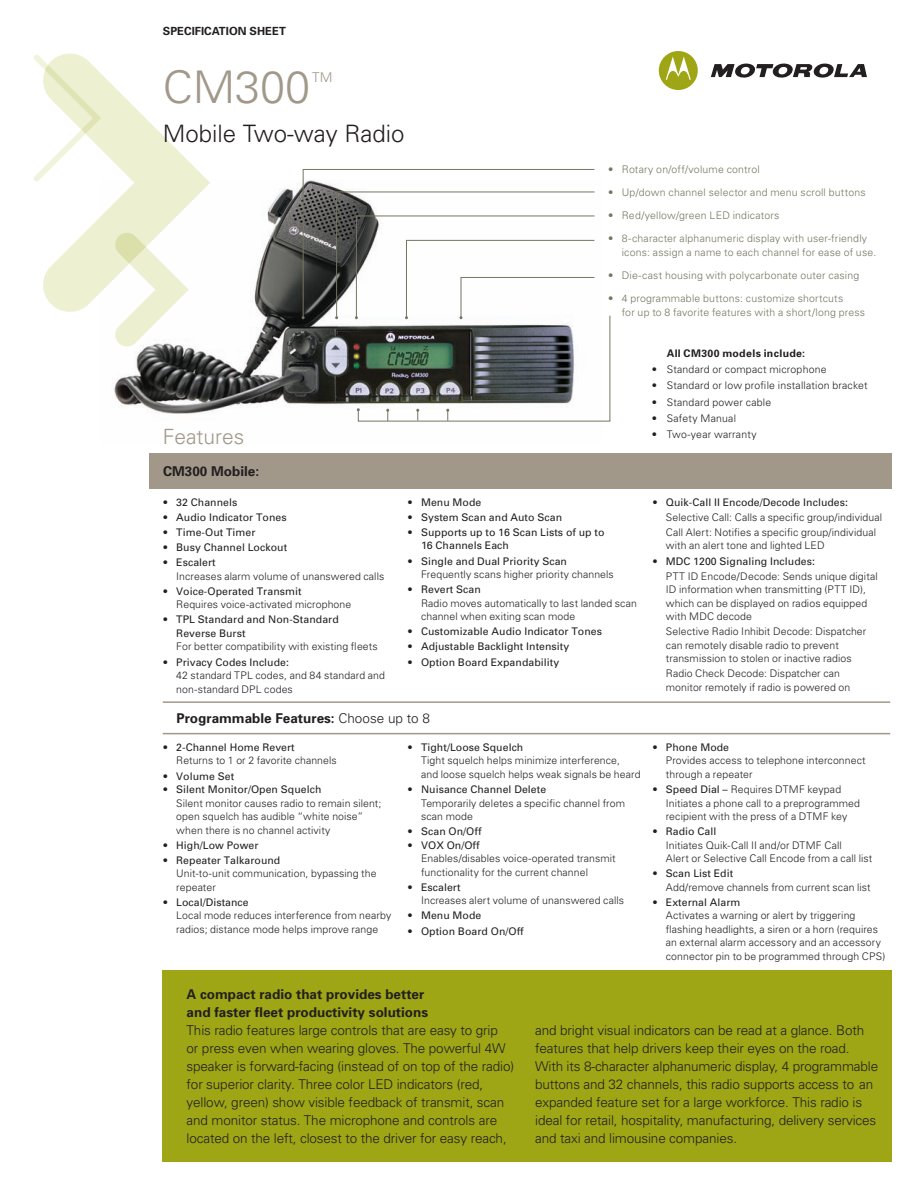
<style>
.page{position:relative;width:918px;height:1188px;background:#fff}
.page>*{position:absolute;margin:0;border:0;box-sizing:border-box;transform-origin:0 0}
.Product_name{font:300 45px "Univers";color:#a1988a}
.Subhead{font:300 24px "Univers";color:#231f20}
.Subtitle{font:300 21px "Univers";color:#a1988a}
.BODY_TIGHT{font:300 13.5px/18px "Univers";letter-spacing:-.01em;color:#231f20}
.BODY_BF{font:700 13.5px "Univers";color:#231f20}
.TM{font:300 13.5px "Univers";color:#a1988a}
.Specification_header{font:700 11.25px "Univers";color:#231f20}
.Listings_7_9_tight{font:300 10.5px/13.5px "Univers";letter-spacing:.01em;color:#231f20}
.Listings_7_9_tight-2{font:10.5px/13.5px "Univers";letter-spacing:.005em;color:#231f20}
.CALLOUTS{font:300 10.5px/13.5px "Univers";letter-spacing:.02em;color:#767561}
.Listings_7_9{font:300 10.5px "Univers";letter-spacing:.02em;color:#231f20}
._7_9_BF{font:700 10.5px "Univers";letter-spacing:.035em;color:#231f20}
.s1{font-weight:300}
.s2{font-weight:400}
</style>
<div class="page">
<div style="left:163px;top:970px;width:729px;height:192px;background:#9ea615"></div>
<svg style="left:659px;top:51px;width:39px;height:39px"></svg>
<svg style="left:711px;top:64px;width:156px;height:14px"></svg>
<div style="left:149px;top:453px;width:743px;height:36px;background:#a1988a"></div>
<hr style="left:163px;top:733px;width:727px;height:1px;background:#a1988a">
<hr style="left:163px;top:701px;width:727px;height:2px;background:#a1988a">
<img style="left:113px;top:183px;width:222px;height:231px">
<svg style="left:302px;top:169px;width:293px;height:149px"></svg>
<svg style="left:335px;top:191px;width:276px;height:231px"></svg>
<svg style="left:43px;top:53px;width:167px;height:260px"></svg>
<svg style="left:114px;top:232px;width:75px;height:116px"></svg>
<svg style="left:34px;top:55px;width:67px;height:127px"></svg>
<p class="Specification_header" style="left:163px;top:23px;width:124px">Specification sheet</p>
<p class="Product_name" style="left:163px;top:60px;width:149px">CM300</p>
<p class="Subhead" style="left:163px;top:119px;width:243px">Mobile Two-way Radio</p>
<p class="TM" style="left:312px;top:69px;width:22px">TM</p>
<p class="Subtitle" style="left:163px;top:424px;width:83px">Features</p>
<p class="BODY_BF" style="left:163px;top:462px;width:98px">CM300 Mobile:</p>
<p class="CALLOUTS" style="left:608px;top:162px;width:153px">• Rotary on/off/volume control</p>
<p class="CALLOUTS" style="left:608px;top:185px;width:259px">• Up/down channel selector and menu scroll buttons</p>
<p class="CALLOUTS" style="left:608px;top:208px;width:173px">• Red/yellow/green LED indicators</p>
<p class="CALLOUTS" style="left:622px;top:232px;width:256px;text-indent:-14px">• 8-character alphanumeric display with user-friendly icons: assign a name to each channel for ease of use.</p>
<p class="CALLOUTS" style="left:608px;top:268px;width:253px">• Die-cast housing with polycarbonate outer casing</p>
<p class="CALLOUTS" style="left:622px;top:292px;width:245px;text-indent:-14px">• 4 programmable buttons: customize shortcuts<br>for up to 8 favorite features with a short/long press</p>
<p class="_7_9_BF" style="left:667px;top:347px;width:140px">All CM300 models include:</p>
<p class="Listings_7_9" style="left:652px;top:363px;width:176px">• Standard or compact microphone</p>
<p class="Listings_7_9" style="left:652px;top:379px;width:217px">• Standard or low profile installation bracket</p>
<p class="Listings_7_9" style="left:652px;top:396px;width:121px">• Standard power cable</p>
<p class="Listings_7_9" style="left:652px;top:412px;width:86px">• Safety Manual</p>
<p class="Listings_7_9" style="left:652px;top:428px;width:106px">• Two-year warranty</p>
<p class="Listings_7_9_tight-2" style="left:163px;top:495px;width:76px"><span class="s1">•</span> 32 Channels</p>
<p class="Listings_7_9_tight-2" style="left:163px;top:510px;width:125px"><span class="s1">•</span> Audio Indicator Tones</p>
<p class="Listings_7_9_tight-2" style="left:163px;top:525px;width:94px"><span class="s1">•</span> Time-Out Timer</p>
<p class="Listings_7_9_tight-2" style="left:163px;top:540px;width:126px"><span class="s1">•</span> Busy Channel Lockout</p>
<p class="Listings_7_9_tight" style="left:176px;top:555px;width:210px;text-indent:-14px">• <span class="s2">Escalert<br></span>Increases alarm volume of unanswered calls</p>
<p class="Listings_7_9_tight" style="left:176px;top:584px;width:177px;text-indent:-14px">• <span class="s2">Voice-Operated Transmit<br></span>Requires voice-activated microphone</p>
<p class="Listings_7_9_tight" style="left:176px;top:613px;width:203px;text-indent:-14px">• <span class="s2">TPL Standard and Non-Standard<br>Reverse Burst<br></span>For better compatibility with existing fleets</p>
<p class="Listings_7_9_tight" style="left:176px;top:655px;width:210px;text-indent:-14px">• <span class="s2">Privacy Codes Include:<br></span>42 standard TPL codes, and 84 standard and non-standard DPL codes</p>
<p class="Listings_7_9_tight-2" style="left:408px;top:495px;width:75px"><span class="s1">•</span> Menu Mode</p>
<p class="Listings_7_9_tight-2" style="left:408px;top:510px;width:156px"><span class="s1">•</span> System Scan and Auto Scan</p>
<p class="Listings_7_9_tight-2" style="left:421px;top:525px;width:185px;text-indent:-14px"><span class="s1">•</span> Supports up to 16 Scan Lists of up to<br>16 Channels Each</p>
<p class="Listings_7_9_tight" style="left:421px;top:554px;width:194px;text-indent:-14px">• <span class="s2">Single and Dual Priority Scan<br></span>Frequently scans higher priority channels</p>
<p class="Listings_7_9_tight" style="left:421px;top:582px;width:217px;text-indent:-14px">• <span class="s2">Revert Scan<br></span>Radio moves automatically to last landed scan channel when exiting scan mode</p>
<p class="Listings_7_9_tight-2" style="left:408px;top:625px;width:196px"><span class="s1">•</span> Customizable Audio Indicator Tones</p>
<p class="Listings_7_9_tight-2" style="left:408px;top:640px;width:163px"><span class="s1">•</span> Adjustable Backlight Intensity</p>
<p class="Listings_7_9_tight-2" style="left:408px;top:655px;width:153px"><span class="s1">•</span> Option Board Expandability</p>
<p class="BODY_BF" style="left:176px;top:709px;width:255px">Programmable Features: <span class="s1">Choose up to 8</span></p>
<p class="Listings_7_9_tight" style="left:176px;top:740px;width:162px;text-indent:-14px">• <span class="s2">2-Channel Home Revert<br></span>Returns to 1 or 2 favorite channels</p>
<p class="Listings_7_9_tight-2" style="left:163px;top:769px;width:73px"><span class="s1">•</span> Volume Set</p>
<p class="Listings_7_9_tight" style="left:176px;top:782px;width:207px;text-indent:-14px">• <span class="s2">Silent Monitor/Open Squelch<br></span>Silent monitor causes radio to remain silent; open squelch has audible “white noise” when there is no channel activity</p>
<p class="Listings_7_9_tight-2" style="left:163px;top:838px;width:97px"><span class="s1">•</span> High/Low Power</p>
<p class="Listings_7_9_tight" style="left:176px;top:853px;width:202px;text-indent:-14px">• <span class="s2">Repeater Talkaround<br></span>Unit-to-unit communication, bypassing the repeater</p>
<p class="Listings_7_9_tight" style="left:176px;top:895px;width:217px;text-indent:-14px">• <span class="s2">Local/Distance<br></span>Local mode reduces interference from nearby radios; distance mode helps improve range</p>
<p class="Listings_7_9_tight" style="left:421px;top:740px;width:221px;text-indent:-14px">• <span class="s2">Tight/Loose Squelch<br></span>Tight squelch helps minimize interference,<br>and loose squelch helps weak signals be heard</p>
<p class="Listings_7_9_tight" style="left:421px;top:782px;width:205px;text-indent:-14px">• <span class="s2">Nuisance Channel Delete<br></span>Temporarily deletes a specific channel from scan mode</p>
<p class="Listings_7_9_tight-2" style="left:408px;top:825px;width:75px"><span class="s1">•</span> Scan On/Off</p>
<p class="Listings_7_9_tight" style="left:421px;top:838px;width:196px;text-indent:-14px">• <span class="s2">VOX On/Off<br></span>Enables/disables voice-operated transmit functionality for the current channel</p>
<p class="Listings_7_9_tight" style="left:421px;top:880px;width:205px;text-indent:-14px">• <span class="s2">Escalert<br></span>Increases alert volume of unanswered calls</p>
<p class="Listings_7_9_tight-2" style="left:408px;top:909px;width:75px"><span class="s1">•</span> Menu Mode</p>
<p class="Listings_7_9_tight-2" style="left:408px;top:924px;width:118px"><span class="s1">•</span> Option Board On/Off</p>
<p class="Listings_7_9_tight-2" style="left:652px;top:495px;width:197px"><span class="s1">•</span> Quik-Call II Encode/Decode Includes:</p>
<p class="Listings_7_9_tight" style="left:666px;top:510px;width:218px">Selective Call: Calls a specific group/individual</p>
<p class="Listings_7_9_tight" style="left:666px;top:525px;width:212px">Call Alert: Notifies a specific group/individual with an alert tone and lighted LED</p>
<p class="Listings_7_9_tight-2" style="left:652px;top:554px;width:164px"><span class="s1">•</span> MDC 1200 Signaling Includes:</p>
<p class="Listings_7_9_tight" style="left:666px;top:569px;width:213px">PTT ID Encode/Decode: Sends unique digital ID information when transmitting (PTT ID), which can be displayed on radios equipped with MDC decode</p>
<p class="Listings_7_9_tight" style="left:666px;top:625px;width:202px">Selective Radio Inhibit Decode: Dispatcher can remotely disable radio to prevent transmission to stolen or inactive radios</p>
<p class="Listings_7_9_tight" style="left:666px;top:667px;width:186px">Radio Check Decode: Dispatcher can monitor remotely if radio is powered on</p>
<p class="Listings_7_9_tight" style="left:666px;top:740px;width:201px;text-indent:-14px">• <span class="s2">Phone Mode<br></span>Provides access to telephone interconnect through a repeater</p>
<p class="Listings_7_9_tight" style="left:666px;top:782px;width:196px;text-indent:-14px">• <span class="s2">Speed Dial –</span> Requires DTMF keypad<br>Initiates a phone call to a preprogrammed recipient with the press of a DTMF key</p>
<p class="Listings_7_9_tight" style="left:666px;top:824px;width:208px;text-indent:-14px">• <span class="s2">Radio Call<br></span>Initiates Quik-Call II and/or DTMF Call<br>Alert or Selective Call Encode from a call list</p>
<p class="Listings_7_9_tight" style="left:666px;top:867px;width:206px;text-indent:-14px">• <span class="s2">Scan List Edit<br></span>Add/remove channels from current scan list</p>
<p class="Listings_7_9_tight" style="left:666px;top:895px;width:221px;text-indent:-14px">• <span class="s2">External Alarm<br></span>Activates a warning or alert by triggering flashing headlights, a siren or a horn (requires an external alarm accessory and an accessory connector pin to be programmed through CPS)</p>
<p class="BODY_BF" style="left:187px;top:986px;width:239px">A compact radio that provides better</p>
<p class="BODY_BF" style="left:187px;top:1004px;width:243px">and faster fleet productivity solutions</p>
<p class="BODY_TIGHT" style="left:187px;top:1021px;width:329px">This radio features large controls that are easy to grip<br>or press even when wearing gloves. The powerful 4W speaker is forward-facing (instead of on top of the radio) for superior clarity. Three color LED indicators (red, yellow, green) show visible feedback of transmit, scan and monitor status. The microphone and controls are located on the left, closest to the driver for easy reach,</p>
<p class="BODY_TIGHT" style="left:535px;top:1021px;width:345px">and bright visual indicators can be read at a glance. Both features that help drivers keep their eyes on the road.<br>With its 8-character alphanumeric display, 4 programmable buttons and 32 channels, this radio supports access to an expanded feature set for a large workforce. This radio is ideal for retail, hospitality, manufacturing, delivery services and taxi and limousine companies.</p>
</div>
